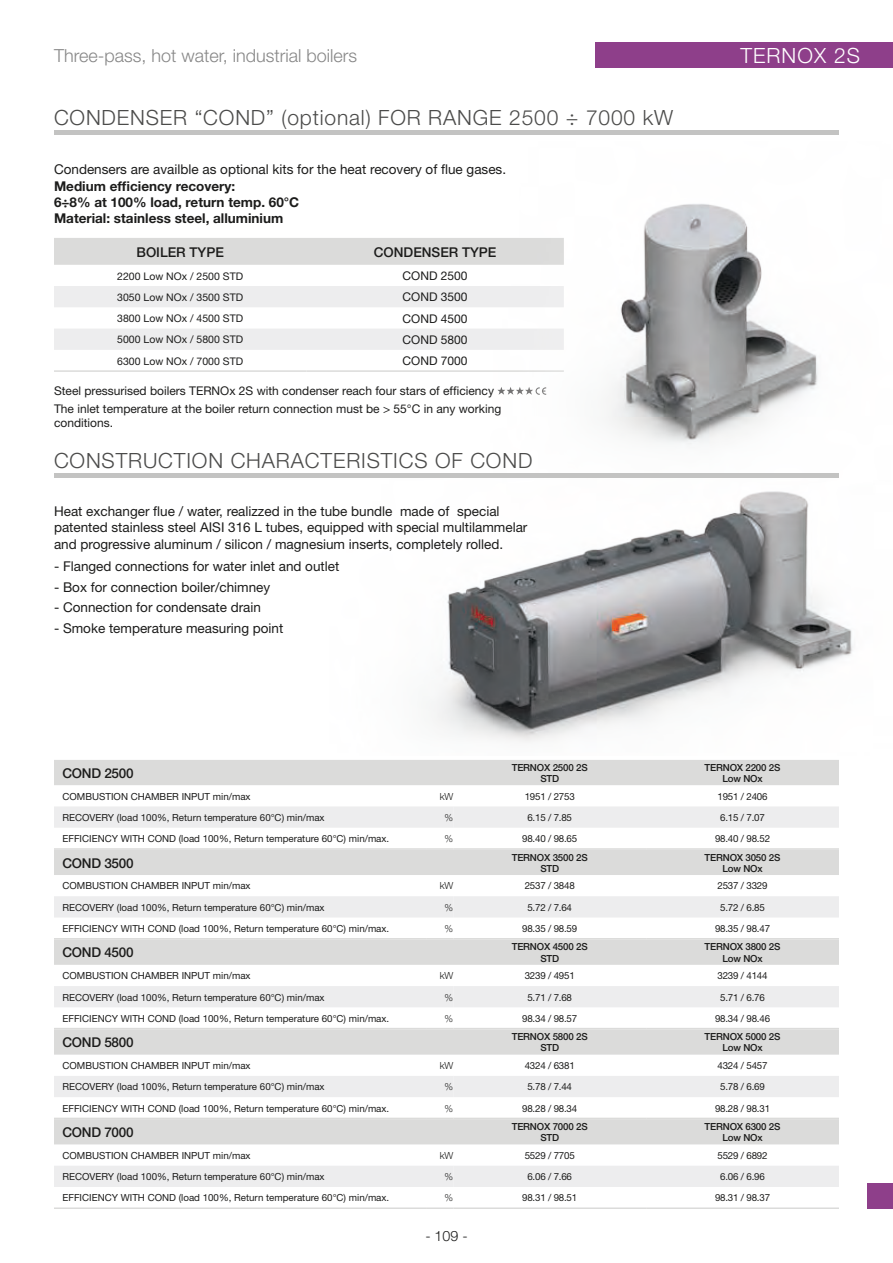
<style>
.page{position:relative;width:893px;height:1263px;background:#fff}
.page>*{position:absolute;margin:0;border:0;box-sizing:border-box;transform-origin:0 0}
.t1{font:300 21px "Helvetica Neue";letter-spacing:.04em;color:#4b4b4a}
.t2{font:300 21px "Helvetica Neue";letter-spacing:.05em;color:#fff}
.t3{font:300 18px "Helvetica Neue";color:#878787}
.t4{font:300 14.25px "Helvetica Neue";color:#1c1c1b}
.t5{font:13.5px/16.2px "Helvetica Neue";color:#1c1c1b}
.t6{font:700 13.5px/16.2px "Helvetica Neue";color:#1c1c1b}
.t7{font:500 13.5px "Helvetica Neue";letter-spacing:-.02em;color:#1c1c1b}
.t8{font:500 13.5px "Helvetica Neue";color:#1c1c1b}
.t9{font:12px/17.9px "Helvetica Neue";color:#1c1c1b}
.t10{font:10.5px "Helvetica Neue";color:#1c1c1b}
.t11{font:9.75px "Helvetica Neue";color:#1c1c1b}
.t12{font:500 9.75px/11.2px "Helvetica Neue";letter-spacing:-.02em;color:#1c1c1b;text-align:center}
.t13{font:9.75px "Helvetica Neue";letter-spacing:-.02em;color:#1c1c1b}
.t14{font:300 9.75px "Helvetica Neue";letter-spacing:-.02em;color:#1c1c1b}
</style>
<div class="page">
<hr style="left:54px;top:131px;width:785px;height:4px;background:#c3c3c2">
<div style="left:595px;top:42px;width:298px;height:26px;background:#8e3f8a"></div>
<div style="left:54px;top:238px;width:381px;height:27px;background:#dbdbda"></div>
<svg style="left:54px;top:286px;width:381px;height:64px"></svg>
<hr style="left:54px;top:370px;width:252px;height:2px;background:#dbdbda">
<hr style="left:306px;top:370px;width:258px;height:2px;background:#dbdbda">
<img style="left:435px;top:204px;width:383px;height:241px">
<img style="left:320px;top:477px;width:533px;height:265px">
<div style="left:54px;top:760px;width:785px;height:25px;background:#dbdbda"></div>
<div style="left:54px;top:807px;width:785px;height:21px;background:#ededee"></div>
<hr style="left:54px;top:848px;width:372px;height:2px;background:#dbdbda">
<hr style="left:426px;top:848px;width:27px;height:2px;background:#dbdbda">
<hr style="left:453px;top:848px;width:193px;height:2px;background:#dbdbda">
<hr style="left:646px;top:848px;width:193px;height:2px;background:#dbdbda">
<div style="left:54px;top:850px;width:785px;height:25px;background:#dbdbda"></div>
<div style="left:54px;top:896px;width:785px;height:21px;background:#ededee"></div>
<div style="left:54px;top:938px;width:785px;height:27px;background:#dbdbda"></div>
<div style="left:54px;top:986px;width:785px;height:21px;background:#ededee"></div>
<div style="left:54px;top:1028px;width:785px;height:27px;background:#dbdbda"></div>
<div style="left:54px;top:1076px;width:785px;height:21px;background:#ededee"></div>
<div style="left:54px;top:1118px;width:785px;height:26px;background:#dbdbda"></div>
<div style="left:54px;top:1166px;width:785px;height:21px;background:#ededee"></div>
<hr style="left:54px;top:1207px;width:372px;height:2px;background:#dbdbda">
<hr style="left:426px;top:1207px;width:27px;height:2px;background:#dbdbda">
<hr style="left:453px;top:1207px;width:193px;height:2px;background:#dbdbda">
<hr style="left:646px;top:1207px;width:193px;height:2px;background:#dbdbda">
<hr style="left:54px;top:473px;width:785px;height:4px;background:#c3c3c2">
<div style="left:867px;top:1183px;width:26px;height:26px;background:#8e3f8a"></div>
<h2 class="t3" style="left:54px;top:45px;width:305px">Three-pass, hot water, industrial boilers</h2>
<h1 class="t2" style="left:740px;top:43px;width:121px">TERNOX 2S</h1>
<h1 class="t1" style="left:54px;top:105px;width:621px">CONDENSER “COND” (optional) FOR RANGE 2500 ÷ 7000 kW</h1>
<h3 class="t5" style="left:54px;top:161px;width:454px">Condensers are availble as optional kits for the heat recovery of flue gases.</h3>
<h3 class="t6" style="left:54px;top:177px;width:247px">Medium efficiency recovery:<br>6÷8% at 100% load, return temp. 60°C<br>Material: stainless steel, alluminium</h3>
<h3 class="t8" style="left:137px;top:244px;width:89px">BOILER TYPE</h3>
<h3 class="t8" style="left:374px;top:244px;width:124px">CONDENSER TYPE</h3>
<p class="t10" style="left:117px;top:270px;width:127px">2200 Low NOx / 2500 STD</p>
<p class="t9" style="left:403px;top:267px;width:66px">COND 2500</p>
<p class="t10" style="left:117px;top:291px;width:127px">3050 Low NOx / 3500 STD</p>
<p class="t9" style="left:403px;top:288px;width:66px">COND 3500</p>
<p class="t10" style="left:117px;top:312px;width:127px">3800 Low NOx / 4500 STD</p>
<p class="t9" style="left:403px;top:309px;width:66px">COND 4500</p>
<p class="t10" style="left:117px;top:333px;width:127px">5000 Low NOx / 5800 STD</p>
<p class="t9" style="left:403px;top:331px;width:66px">COND 5800</p>
<p class="t10" style="left:117px;top:355px;width:127px">6300 Low NOx / 7000 STD</p>
<p class="t9" style="left:403px;top:352px;width:66px">COND 7000</p>
<p class="t9" style="left:54px;top:381px;width:449px">Steel pressurised boilers TERNOx 2S with condenser reach four stars of efficiency<br>The inlet temperature at the boiler return connection must be &gt; 55°C in any working</p>
<p class="t9" style="left:54px;top:414px;width:61px">conditions.</p>
<h1 class="t1" style="left:54px;top:447px;width:480px">CONSTRUCTION CHARACTERISTICS OF COND</h1>
<h3 class="t5" style="left:54px;top:503px;width:475px">Heat exchanger flue / water, realizzed in the tube bundle made of special patented stainless steel AISI 316 L tubes, equipped with special multilammelar and progressive aluminum / silicon / magnesium inserts, completely rolled.</h3>
<h3 class="t5" style="left:54px;top:558px;width:287px">- Flanged connections for water inlet and outlet</h3>
<h3 class="t5" style="left:54px;top:579px;width:218px">- Box for connection boiler/chimney</h3>
<h3 class="t5" style="left:54px;top:599px;width:209px">- Connection for condensate drain</h3>
<h3 class="t5" style="left:54px;top:619px;width:231px">- Smoke temperature measuring point</h3>
<h3 class="t7" style="left:63px;top:765px;width:73px">COND 2500</h3>
<p class="t12" style="left:512px;top:761px;width:77px">TERNOX 2500 2S<br>STD</p>
<p class="t12" style="left:705px;top:761px;width:77px">TERNOX 2200 2S<br>Low NOx</p>
<p class="t11" style="left:63px;top:790px;width:190px">COMBUSTION CHAMBER INPUT min/max</p>
<p class="t14" style="left:440px;top:790px;width:15px">kW</p>
<p class="t13" style="left:525px;top:790px;width:52px">1951 / 2753</p>
<p class="t13" style="left:717px;top:790px;width:52px">1951 / 2406</p>
<p class="t11" style="left:63px;top:812px;width:264px">RECOVERY (load 100%, Return temperature 60°C) min/max</p>
<p class="t14" style="left:445px;top:811px;width:10px">%</p>
<p class="t11" style="left:527px;top:812px;width:46px">6.15 / 7.85</p>
<p class="t11" style="left:720px;top:812px;width:46px">6.15 / 7.07</p>
<p class="t11" style="left:63px;top:833px;width:328px">EFFICIENCY WITH COND (load 100%, Return temperature 60°C) min/max.</p>
<p class="t14" style="left:445px;top:833px;width:10px">%</p>
<p class="t11" style="left:522px;top:833px;width:57px">98.40 / 98.65</p>
<p class="t11" style="left:715px;top:833px;width:57px">98.40 / 98.52</p>
<h3 class="t7" style="left:63px;top:855px;width:73px">COND 3500</h3>
<p class="t12" style="left:512px;top:851px;width:77px">TERNOX 3500 2S<br>STD</p>
<p class="t12" style="left:705px;top:851px;width:77px">TERNOX 3050 2S<br>Low NOx</p>
<p class="t11" style="left:63px;top:880px;width:190px">COMBUSTION CHAMBER INPUT min/max</p>
<p class="t14" style="left:440px;top:880px;width:15px">kW</p>
<p class="t13" style="left:525px;top:880px;width:52px">2537 / 3848</p>
<p class="t13" style="left:717px;top:880px;width:52px">2537 / 3329</p>
<p class="t11" style="left:63px;top:901px;width:264px">RECOVERY (load 100%, Return temperature 60°C) min/max</p>
<p class="t14" style="left:445px;top:901px;width:10px">%</p>
<p class="t11" style="left:527px;top:901px;width:46px">5.72 / 7.64</p>
<p class="t11" style="left:720px;top:901px;width:46px">5.72 / 6.85</p>
<p class="t11" style="left:63px;top:923px;width:328px">EFFICIENCY WITH COND (load 100%, Return temperature 60°C) min/max.</p>
<p class="t14" style="left:445px;top:922px;width:10px">%</p>
<p class="t11" style="left:522px;top:923px;width:57px">98.35 / 98.59</p>
<p class="t11" style="left:715px;top:923px;width:57px">98.35 / 98.47</p>
<h3 class="t7" style="left:63px;top:944px;width:73px">COND 4500</h3>
<p class="t12" style="left:512px;top:941px;width:77px">TERNOX 4500 2S<br>STD</p>
<p class="t12" style="left:705px;top:941px;width:77px">TERNOX 3800 2S<br>Low NOx</p>
<p class="t11" style="left:63px;top:970px;width:190px">COMBUSTION CHAMBER INPUT min/max</p>
<p class="t14" style="left:440px;top:970px;width:15px">kW</p>
<p class="t13" style="left:525px;top:970px;width:52px">3239 / 4951</p>
<p class="t13" style="left:717px;top:970px;width:52px">3239 / 4144</p>
<p class="t11" style="left:63px;top:991px;width:264px">RECOVERY (load 100%, Return temperature 60°C) min/max</p>
<p class="t14" style="left:445px;top:991px;width:10px">%</p>
<p class="t11" style="left:527px;top:991px;width:46px">5.71 / 7.68</p>
<p class="t11" style="left:720px;top:991px;width:46px">5.71 / 6.76</p>
<p class="t11" style="left:63px;top:1012px;width:328px">EFFICIENCY WITH COND (load 100%, Return temperature 60°C) min/max.</p>
<p class="t14" style="left:445px;top:1012px;width:10px">%</p>
<p class="t11" style="left:522px;top:1012px;width:57px">98.34 / 98.57</p>
<p class="t11" style="left:715px;top:1012px;width:57px">98.34 / 98.46</p>
<h3 class="t7" style="left:63px;top:1034px;width:73px">COND 5800</h3>
<p class="t12" style="left:512px;top:1031px;width:77px">TERNOX 5800 2S<br>STD</p>
<p class="t12" style="left:705px;top:1031px;width:77px">TERNOX 5000 2S<br>Low NOx</p>
<p class="t11" style="left:63px;top:1060px;width:190px">COMBUSTION CHAMBER INPUT min/max</p>
<p class="t14" style="left:440px;top:1060px;width:15px">kW</p>
<p class="t13" style="left:525px;top:1060px;width:52px">4324 / 6381</p>
<p class="t13" style="left:717px;top:1060px;width:52px">4324 / 5457</p>
<p class="t11" style="left:63px;top:1081px;width:264px">RECOVERY (load 100%, Return temperature 60°C) min/max</p>
<p class="t14" style="left:445px;top:1081px;width:10px">%</p>
<p class="t11" style="left:527px;top:1081px;width:46px">5.78 / 7.44</p>
<p class="t11" style="left:720px;top:1081px;width:46px">5.78 / 6.69</p>
<p class="t11" style="left:63px;top:1102px;width:328px">EFFICIENCY WITH COND (load 100%, Return temperature 60°C) min/max.</p>
<p class="t14" style="left:445px;top:1102px;width:10px">%</p>
<p class="t11" style="left:522px;top:1102px;width:57px">98.28 / 98.34</p>
<p class="t11" style="left:715px;top:1102px;width:57px">98.28 / 98.31</p>
<h3 class="t7" style="left:63px;top:1124px;width:73px">COND 7000</h3>
<p class="t12" style="left:512px;top:1121px;width:77px">TERNOX 7000 2S<br>STD</p>
<p class="t12" style="left:705px;top:1121px;width:77px">TERNOX 6300 2S<br>Low NOx</p>
<p class="t11" style="left:63px;top:1150px;width:190px">COMBUSTION CHAMBER INPUT min/max</p>
<p class="t14" style="left:440px;top:1149px;width:15px">kW</p>
<p class="t13" style="left:525px;top:1150px;width:52px">5529 / 7705</p>
<p class="t13" style="left:717px;top:1150px;width:52px">5529 / 6892</p>
<p class="t11" style="left:63px;top:1171px;width:264px">RECOVERY (load 100%, Return temperature 60°C) min/max</p>
<p class="t14" style="left:445px;top:1171px;width:10px">%</p>
<p class="t11" style="left:527px;top:1171px;width:46px">6.06 / 7.66</p>
<p class="t11" style="left:720px;top:1171px;width:46px">6.06 / 6.96</p>
<p class="t11" style="left:63px;top:1192px;width:328px">EFFICIENCY WITH COND (load 100%, Return temperature 60°C) min/max.</p>
<p class="t14" style="left:445px;top:1192px;width:10px">%</p>
<p class="t11" style="left:522px;top:1192px;width:57px">98.31 / 98.51</p>
<p class="t11" style="left:715px;top:1192px;width:57px">98.31 / 98.37</p>
<h3 class="t4" style="left:425px;top:1228px;width:44px">- 109 -</h3>
</div>
